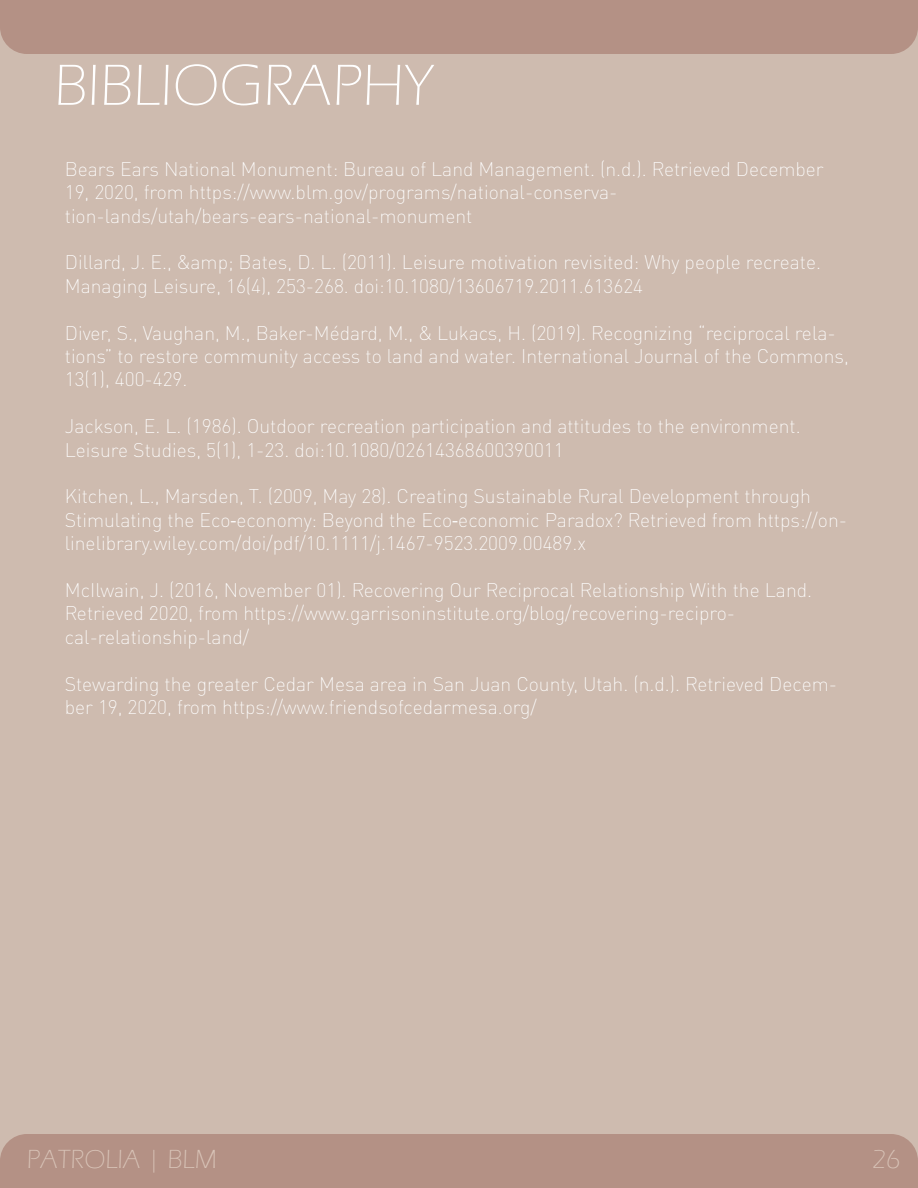
<style>
.page{position:relative;width:918px;height:1188px;background:#cebbaf}
.page>*{position:absolute;margin:0;border:0;box-sizing:border-box;transform-origin:0 0}
.t1{font:300 60px "Eras ITC";color:#fff}
.t2{font:300 27px "Eras ITC";color:#d8c3b7}
.t3{font:27px "Myriad Pro";color:#d8c3b7}
.t4{font:300 expanded 19.5px/23.4px "DINOT";color:#fff}
.s1{font-family:"Myriad Pro";font-weight:400;font-stretch:normal}
</style>
<div class="page">
<div style="left:0;top:1134px;width:918px;height:54px;background:#b49185"></div>
<div style="left:0;top:0;width:918px;height:54px;background:#b49185"></div>
<p class="t1" style="left:54px;top:52px;width:381px">BIBLIOGRAPHY</p>
<p class="t4" style="left:65px;top:156px;width:760px">Bears Ears National Monument: Bureau of Land Management. (n.d.). Retrieved December<br>19, 2020, from https://www.blm.gov/programs/national-conserva&shy;tion-lands/utah/bears-ears-national-monument</p>
<p class="t4" style="left:65px;top:250px;width:758px">Dillard, J. E., &amp;amp; Bates, D. L. (2011). Leisure motivation revisited: Why people recreate.<br>Managing Leisure, 16(4), 253-268. doi:10.1080/13606719.2011.613624</p>
<p class="t4" style="left:65px;top:320px;width:786px">Diver, S., Vaughan, M., Baker-Médard, M., &amp; Lukacs, H. (2019). Recognizing “reciprocal rela&shy;tions” to restore community access to land and water. International Journal of the Commons,<br>13(1), 400-429.</p>
<p class="t4" style="left:65px;top:413px;width:737px">Jackson, E. L. (1986). Outdoor recreation participation and attitudes to the environment.<br>Leisure Studies, 5(1), 1-23. doi:10.1080/02614368600390011</p>
<p class="t4" style="left:65px;top:484px;width:784px">Kitchen, L., Marsden, T. (2009, May 28). Creating Sustainable Rural Development through<br>Stimulating the Eco<span class="s1">‐</span>economy: Beyond the Eco<span class="s1">‐</span>economic Paradox? Retrieved from https://on&shy;linelibrary.wiley.com/doi/pdf/10.1111/j.1467-9523.2009.00489.x</p>
<p class="t4" style="left:65px;top:577px;width:749px">McIlwain, J. (2016, November 01). Recovering Our Reciprocal Relationship With the Land.<br>Retrieved 2020, from https://www.garrisoninstitute.org/blog/recovering-recipro&shy;cal-relationship-land/</p>
<p class="t4" style="left:65px;top:671px;width:774px">Stewarding the greater Cedar Mesa area in San Juan County, Utah. (n.d.). Retrieved Decem&shy;ber 19, 2020, from https://www.friendsofcedarmesa.org/</p>
<p class="t2" style="left:27px;top:1145px;width:192px">PATROLIA | BLM</p>
<p class="t2" style="left:872px;top:1145px;width:30px">26</p>
<p class="t3" style="left:885px;top:1144px;width:17px">X</p>
</div>
